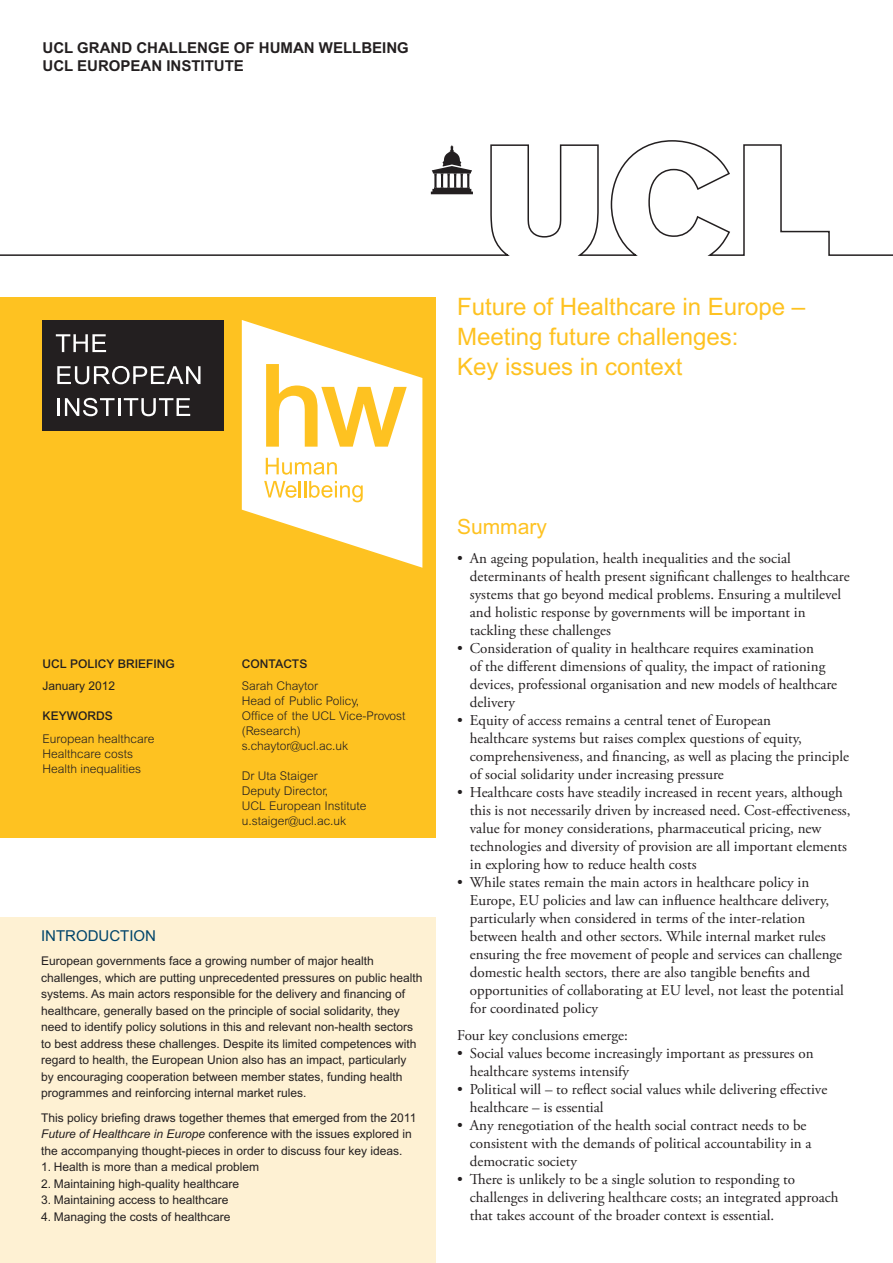
<style>
.page{position:relative;width:893px;height:1263px;background:#fff}
.page>*{position:absolute;margin:0;border:0;box-sizing:border-box;transform-origin:0 0}
.t1{font:24px/30px "Arial MT Std";color:#fec221}
.t2{font:21px "Arial MT Std";color:#fec221}
.t3{font:15px/18px "Adobe Garamond Pro";color:#231f20}
.t4{font:700 15px "Arial MT Std";color:#231f20}
.t5{font:15px "Arial MT Std";color:#00446a}
.t6{font:12px/16.5px "Arial MT Std";color:#231f20}
.t7{font:300 12px/15px "Arial MT Std";color:#231f20}
.t8{font:500 12px "Arial MT Std";color:#231f20}
.s1{font-style:italic}
</style>
<div class="page">
<div style="left:0;top:298px;width:436px;height:540px;background:#fec221"></div>
<svg style="left:242px;top:320px;width:180px;height:248px"></svg>
<div style="left:0;top:917px;width:436px;height:346px;background:#fef1d3"></div>
<svg style="left:0;top:140px;width:893px;height:116px"></svg>
<div style="left:43px;top:320px;width:181px;height:111px;background:#231f20"></div>
<svg style="left:56px;top:334px;width:50px;height:18px"></svg>
<svg style="left:57px;top:366px;width:143px;height:18px"></svg>
<svg style="left:58px;top:398px;width:132px;height:18px"></svg>
<p class="t4" style="left:43px;top:39px;width:301px">UCL GRAND CHALLENGE OF HUMAN WELL</p>
<p class="t4" style="left:361px;top:39px;width:47px">BEING</p>
<p class="t4" style="left:43px;top:57px;width:203px">UCL EUROPEAN INSTITUTE</p>
<h1 class="t1" style="left:457px;top:292px;width:350px">Future of Healthcare in Europe –<br>Meeting future challenges:<br>Key issues in context</h1>
<p class="t8" style="left:43px;top:657px;width:134px">UCL POLICY BRIEFING</p>
<p class="t6" style="left:43px;top:678px;width:74px">January 2012</p>
<p class="t8" style="left:43px;top:709px;width:72px">KEYWORDS</p>
<p class="t7" style="left:43px;top:731px;width:114px">European healthcare<br>Healthcare costs<br>Health inequalities</p>
<p class="t8" style="left:242px;top:657px;width:67px">CON TACTS</p>
<p class="t7" style="left:242px;top:679px;width:165px">Sarah Chaytor<br>Head of Public Policy,<br>Office of the UCL Vice-Provost (Research) s.chaytor@ucl.ac.uk</p>
<p class="t7" style="left:242px;top:769px;width:126px">Dr Uta Staiger<br>Deputy Director,<br>UCL European Institute u.staiger@ucl.ac.uk</p>
<p class="t5" style="left:41px;top:927px;width:116px">Introduction</p>
<p class="t6" style="left:41px;top:952px;width:383px">European governments face a growing number of major health challenges, which are putting unprecedented pressures on public health systems. As main actors responsible for the delivery and financing of healthcare, generally based on the principle of social solidarity, they need to identify policy solutions in this and relevant non-health sectors to best address these challenges. Despite its limited competences with regard to health, the European U nion also has an impact, particularly<br>by encouraging cooperation between member states, funding health programmes and reinforcing internal market rules.</p>
<p class="t6" style="left:41px;top:1109px;width:377px">This policy briefing draws together themes that emerged from the 2011<br><span class="s1">Future of Healthcare in Europe</span> conference with the issues explored in the accompanying thought-pieces in order to discuss four key ideas.</p>
<p class="t6" style="left:41px;top:1159px;width:220px">1. Health is more than a medical problem</p>
<p class="t6" style="left:41px;top:1175px;width:200px">2. Maintaining high-quality healthcare</p>
<p class="t6" style="left:41px;top:1192px;width:189px">3. Maintaining access to healthcare</p>
<p class="t6" style="left:41px;top:1208px;width:191px">4. Managing the costs of healthcare</p>
<h2 class="t2" style="left:457px;top:515px;width:91px">Summary</h2>
<p class="t3" style="left:470px;top:549px;width:381px;text-indent:-13px">• An ageing population, health inequalities and the social determinants of health present significant challenges to healthcare systems that go beyond medical problems. Ensuring a multilevel and holistic response by governments will be important in tackling these challenges</p>
<p class="t3" style="left:470px;top:639px;width:369px;text-indent:-13px">• Consideration of quality in healthcare requires examination<br>of the different dimensions of quality, the impact of rationing devices, professional organisation and new models of healthcare delivery</p>
<p class="t3" style="left:470px;top:711px;width:381px;text-indent:-13px">• Equity of access remains a central tenet of European<br>healthcare systems but raises complex questions of equity, comprehensiveness, and financing, as well as placing the principle of social solidarity under increasing pressure</p>
<p class="t3" style="left:470px;top:783px;width:382px;text-indent:-13px">• Healthcare costs have steadily increased in recent years, although this is not necessarily driven by increased need. Cost-effectiveness, value for money considerations, pharmaceutical pricing, new technologies and diversity of provision are all important elements in exploring how to reduce health costs</p>
<p class="t3" style="left:470px;top:873px;width:375px;text-indent:-13px">• While states remain the main actors in healthcare policy in Europe, EU policies and law can influence healthcare delivery, particularly when considered in terms of the inter-relation between health and other sectors. While internal market rules ensuring the free movement of people and services can challenge domestic health sectors, there are also tangible benefits and opportunities of collaborating at EU level, not least the potential for coordinated policy</p>
<p class="t3" style="left:457px;top:1026px;width:172px">Four key conclusions emerge:</p>
<p class="t3" style="left:470px;top:1044px;width:345px;text-indent:-13px">• Social values become increasingly important as pressures on healthcare systems intensify</p>
<p class="t3" style="left:470px;top:1080px;width:359px;text-indent:-13px">• Political will – to reflect social values while delivering effective healthcare – is essential</p>
<p class="t3" style="left:470px;top:1116px;width:343px;text-indent:-13px">• Any renegotiation of the health social contract needs to be consistent with the demands of political accountability in a democratic society</p>
<p class="t3" style="left:470px;top:1170px;width:370px;text-indent:-13px">• There is unlikely to be a single solution to responding to challenges in delivering healthcare costs; an integrated approach that takes account of the broader context is essential.</p>
</div>
